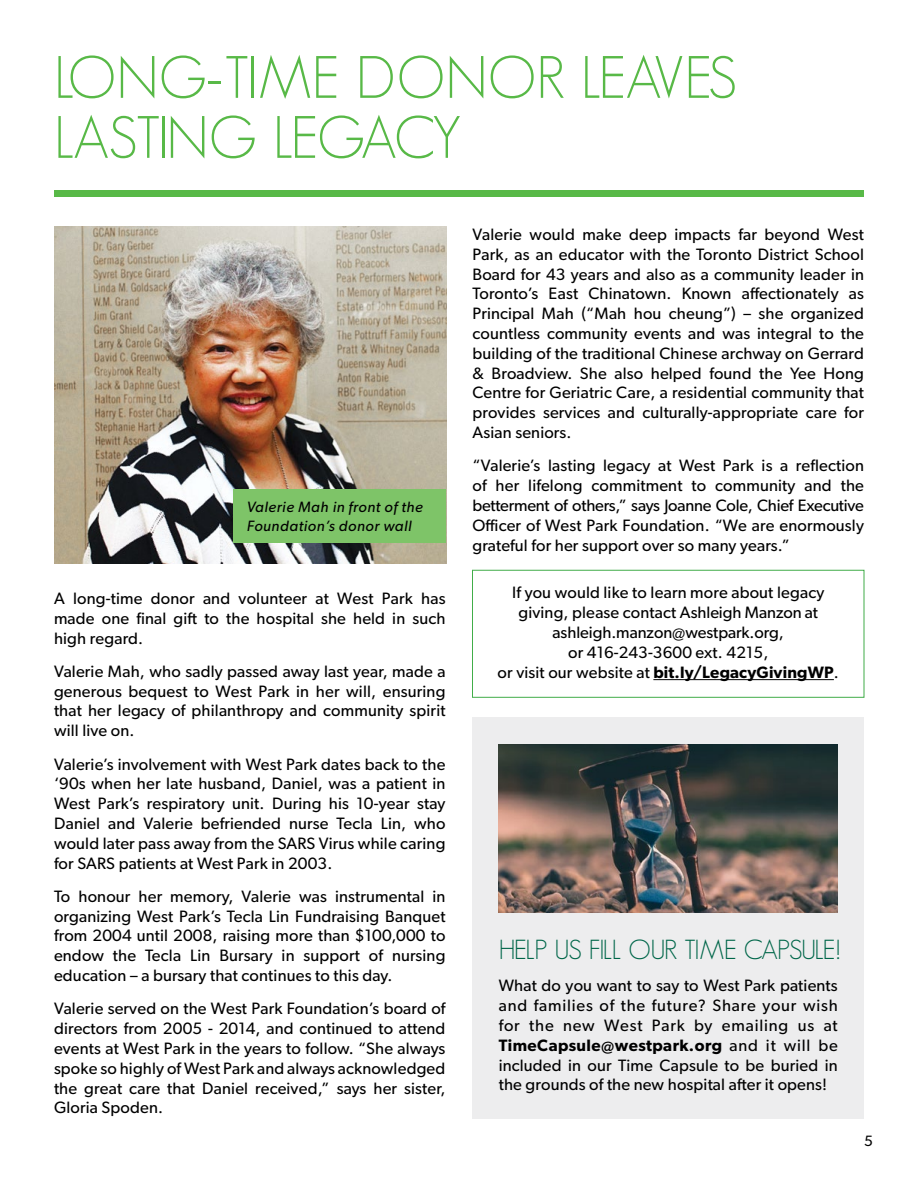
<style>
.page{position:relative;width:918px;height:1188px;background:#fff}
.page>*{position:absolute;margin:0;border:0;box-sizing:border-box;transform-origin:0 0}
.large_header{font:300 58.5px/60px "Geosans";letter-spacing:-.03em;color:#58b947}
.large_header-2{font:300 27px "Geosans";letter-spacing:-.05em;color:#006649}
.body_copy{font:16.5px/19.8px "Gibson";letter-spacing:.01em;color:#000;text-align:justify}
.t1{font:italic 15px/19.4px "Gibson";letter-spacing:.04em;color:#000}
.t2{font:15px "Gibson";color:#000}
.s1{font-weight:600}
</style>
<div class="page">
<div style="left:472px;top:717px;width:392px;height:402px;background:#ededee"></div>
<div style="left:54px;top:190px;width:810px;height:6px;background:#58b947"></div>
<img style="left:499px;top:745px;width:339px;height:168px">
<img style="left:54px;top:227px;width:392px;height:337px">
<div style="left:233px;top:489px;width:213px;height:54px;background:#7ec468"></div>
<hr style="left:653px;top:679px;width:181px;height:1px;background:#000">
<div style="left:472px;top:570px;width:392px;height:128px;border:1px solid #41ad49"></div>
<p class="large_header" style="left:54px;top:48px;width:685px">LONG-TIME DONOR LEAVES<br>LASTING LEGACY</p>
<p class="t1" style="left:247px;top:497px;width:178px">Valerie Mah in front of the<br>Foundation’s donor wall</p>
<p class="body_copy" style="left:54px;top:588px;width:393px">A long-time donor and volunteer at West Park has made one final gift to the hospital she held in such high regard.</p>
<p class="body_copy" style="left:54px;top:661px;width:393px">Valerie Mah, who sadly passed away last year, made a generous bequest to West Park in her will, ensuring that her legacy of philanthropy and community spirit will live on.</p>
<p class="body_copy" style="left:54px;top:754px;width:393px">Valerie’s involvement with West Park dates back to the ‘90s when her late husband, Daniel, was a patient in West Park’s respiratory unit. During his 10-year stay Daniel and Valerie befriended nurse Tecla Lin, who would later pass away from the SARS Virus while caring for SARS patients at West Park in 2003.</p>
<p class="body_copy" style="left:54px;top:886px;width:393px">To honour her memory, Valerie was instrumental in organizing West Park’s Tecla Lin Fundraising Banquet from 2004 until 2008, raising more than $100,000 to endow the Tecla Lin Bursary in support of nursing education – a bursary that continues to this day.</p>
<p class="body_copy" style="left:54px;top:999px;width:393px">Valerie served on the West Park Foundation’s board of directors from 2005 - 2014, and continued to attend events at West Park in the years to follow. “She always spoke so highly of West Park and always acknowledged the great care that Daniel received,” says her sister, Gloria Spoden.</p>
<p class="body_copy" style="left:472px;top:224px;width:393px">Valerie would make deep impacts far beyond West Park, as an educator with the Toronto District School Board for 43 years and also as a community leader in Toronto’s East Chinatown. Known affectionately as Principal Mah (“Mah hou cheung”) – she organized countless community events and was integral to the building of the traditional Chinese archway on Gerrard &amp; Broadview. She also helped found the Yee Hong Centre for Geriatric Care, a residential community that provides services and culturally-appropriate care for Asian seniors.</p>
<p class="body_copy" style="left:472px;top:455px;width:393px">“Valerie’s lasting legacy at West Park is a reflection of her lifelong commitment to community and the betterment of others,” says Joanne Cole, Chief Executive Officer of West Park Foundation. “We are enormously grateful for her support over so many years.”</p>
<p class="body_copy" style="left:498px;top:583px;width:343px;text-align:center">If you would like to learn more about legacy giving, please contact Ashleigh Manzon at ashleigh.manzon@westpark.org,<br>or 416-243-3600 ext. 4215,<br>or visit our website at <span class="s1">bit.ly/LegacyGivingWP</span>.</p>
<p class="large_header-2" style="left:499px;top:935px;width:344px">HELP US FILL OUR TIME CAPSULE!</p>
<p class="body_copy" style="left:499px;top:976px;width:341px">What do you want to say to West Park patients and families of the future? Share your wish for the new West Park by emailing us at <span class="s1">TimeCapsule@westpark.org</span> and it will be included in our Time Capsule to be buried in the grounds of the new hospital after it opens!</p>
<p class="t2" style="left:864px;top:1132px;width:10px">5</p>
</div>
